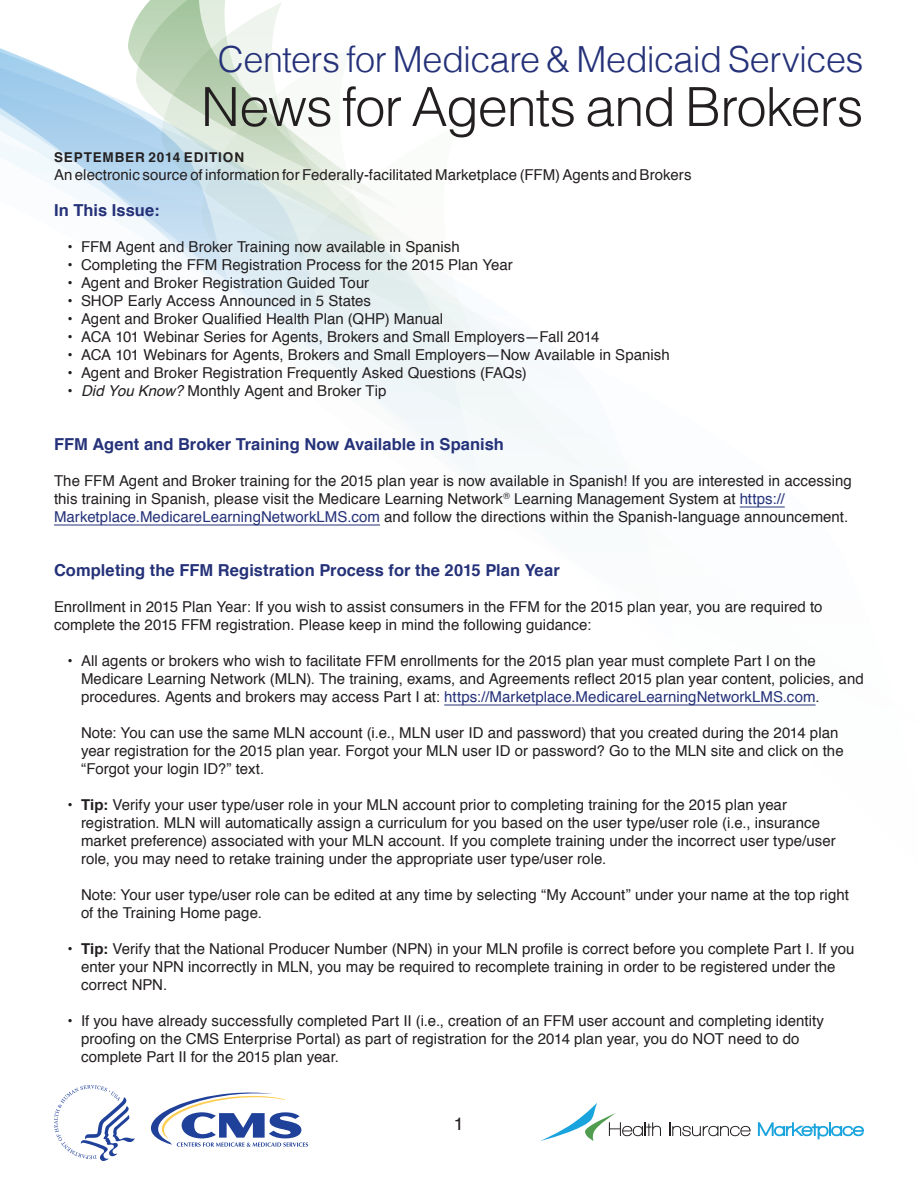
<style>
.page{position:relative;width:918px;height:1188px;background:#fff}
.page>*{position:absolute;margin:0;border:0;box-sizing:border-box;transform-origin:0 0}
.t1{font:300 54px "Helvetica";letter-spacing:-.02em;color:#231f20}
.t2{font:300 36px "Helvetica";letter-spacing:-.015em;color:#253279}
.t3{font:18px "Helvetica";color:#231f20}
.t4{font:700 16.5px "Helvetica";color:#253279}
.t5{font:15px/18px "Helvetica";letter-spacing:.005em;color:#231f20}
.t6{font:700 13.5px "Helvetica";letter-spacing:.065em;color:#231f20}
.s1{font-style:italic}
.s2{color:#253279}
.s3{font-weight:700}
</style>
<div class="page">
<svg style="left:54px;top:1085px;width:81px;height:76px"></svg>
<svg style="left:151px;top:1093px;width:157px;height:54px"></svg>
<svg style="left:670px;top:1122px;width:81px;height:14px"></svg>
<svg style="left:758px;top:1122px;width:106px;height:17px"></svg>
<svg style="left:540px;top:1103px;width:121px;height:38px"></svg>
<svg style="left:0;top:55px;width:201px;height:470px"></svg>
<svg style="left:128px;top:20px;width:8px;height:194px"></svg>
<svg style="left:136px;top:0;width:89px;height:289px"></svg>
<svg style="left:161px;top:2px;width:120px;height:396px"></svg>
<svg style="left:201px;top:48px;width:84px;height:477px"></svg>
<svg style="left:271px;top:124px;width:545px;height:581px"></svg>
<hr style="left:740px;top:507px;width:45px;height:1px;background:#253279">
<hr style="left:54px;top:525px;width:326px;height:1px;background:#253279">
<hr style="left:444px;top:705px;width:372px;height:1px;background:#253279">
<h2 class="t2" style="left:218px;top:29px;width:647px">Centers for Medicare &amp; Medicaid Services</h2>
<h1 class="t1" style="left:201px;top:61px;width:664px">News for Agents and Brokers</h1>
<p class="t6" style="left:54px;top:146px;width:192px">SEPTEMBER 2014 EDITION</p>
<p class="t5" style="left:54px;top:166px;width:639px">An electronic source of information for Federally-facilitated Marketplace (FFM) Agents and Brokers</p>
<h2 class="t4" style="left:54px;top:197px;width:107px">In This Issue:</h2>
<p class="t5" style="left:68px;top:238px;width:394px">• FFM Agent and Broker Training now available in Spanish</p>
<p class="t5" style="left:68px;top:256px;width:447px">• Completing the FFM Registration Process for the 2015 Plan Year</p>
<p class="t5" style="left:68px;top:274px;width:303px">• Agent and Broker Registration Guided Tour</p>
<p class="t5" style="left:68px;top:292px;width:305px">• SHOP Early Access Announced in 5 States</p>
<p class="t5" style="left:68px;top:310px;width:377px">• Agent and Broker Qualified Health Plan (QHP) Manual</p>
<p class="t5" style="left:68px;top:328px;width:534px">• ACA 101 Webinar Series for Agents, Brokers and Small Employers—Fall 2014</p>
<p class="t5" style="left:68px;top:346px;width:604px">• ACA 101 Webinars for Agents, Brokers and Small Employers—Now Available in Spanish</p>
<p class="t5" style="left:68px;top:364px;width:461px">• Agent and Broker Registration Frequently Asked Questions (FAQs)</p>
<p class="t5" style="left:68px;top:382px;width:321px">• <span class="s1">Did You Know?</span> Monthly Agent and Broker Tip</p>
<h2 class="t4" style="left:54px;top:431px;width:451px">FFM Agent and Broker Training Now Available in Spanish</h2>
<p class="t5" style="left:54px;top:472px;width:799px">The FFM Agent and Broker training for the 2015 plan year is now available in Spanish! If you are interested in accessing this training in Spanish, please visit the Medicare Learning Network<sup>®</sup> Learning Management System at <span class="s2">https://<br>Marketplace.MedicareLearningNetworkLMS.com</span> and follow the directions within the Spanish-language announcement.</p>
<h2 class="t4" style="left:54px;top:557px;width:507px">Completing the FFM Registration Process for the 2015 Plan Year</h2>
<p class="t5" style="left:54px;top:598px;width:770px">Enrollment in 2015 Plan Year: If you wish to assist consumers in the FFM for the 2015 plan year, you are required to complete the 2015 FFM registration. Please keep in mind the following guidance:</p>
<p class="t5" style="left:81px;top:652px;width:784px;text-indent:-14px">• All agents or brokers who wish to facilitate FFM enrollments for the 2015 plan year must complete Part I on the<br>Medicare Learning Network (MLN). The training, exams, and Agreements reflect 2015 plan year content, policies, and procedures. Agents and brokers may access Part I at: <span class="s2">https://Marketplace.MedicareLearningNetworkLMS.com</span>.</p>
<p class="t5" style="left:81px;top:724px;width:764px">Note: You can use the same MLN account (i.e., MLN user ID and password) that you created during the 2014 plan year registration for the 2015 plan year. Forgot your MLN user ID or password? Go to the MLN site and click on the “Forgot your login ID?” text.</p>
<p class="t5" style="left:81px;top:796px;width:756px;text-indent:-14px">• <span class="s3">Tip:</span> Verify your user type/user role in your MLN account prior to completing training for the 2015 plan year registration. MLN will automatically assign a curriculum for you based on the user type/user role (i.e., insurance market preference) associated with your MLN account. If you complete training under the incorrect user type/user role, you may need to retake training under the appropriate user type/user role.</p>
<p class="t5" style="left:81px;top:886px;width:769px">Note: Your user type/user role can be edited at any time by selecting “My Account” under your name at the top right of the Training Home page.</p>
<p class="t5" style="left:81px;top:940px;width:775px;text-indent:-14px">• <span class="s3">Tip:</span> Verify that the National Producer Number (NPN) in your MLN profile is correct before you complete Part I. If you enter your NPN incorrectly in MLN, you may be required to recomplete training in order to be registered under the correct NPN.</p>
<p class="t5" style="left:81px;top:1012px;width:745px;text-indent:-14px">• If you have already successfully completed Part II (i.e., creation of an FFM user account and completing identity proofing on the CMS Enterprise Portal) as part of registration for the 2014 plan year, you do NOT need to do complete Part II for the 2015 plan year.</p>
<p class="t3" style="left:454px;top:1110px;width:12px">1</p>
</div>
